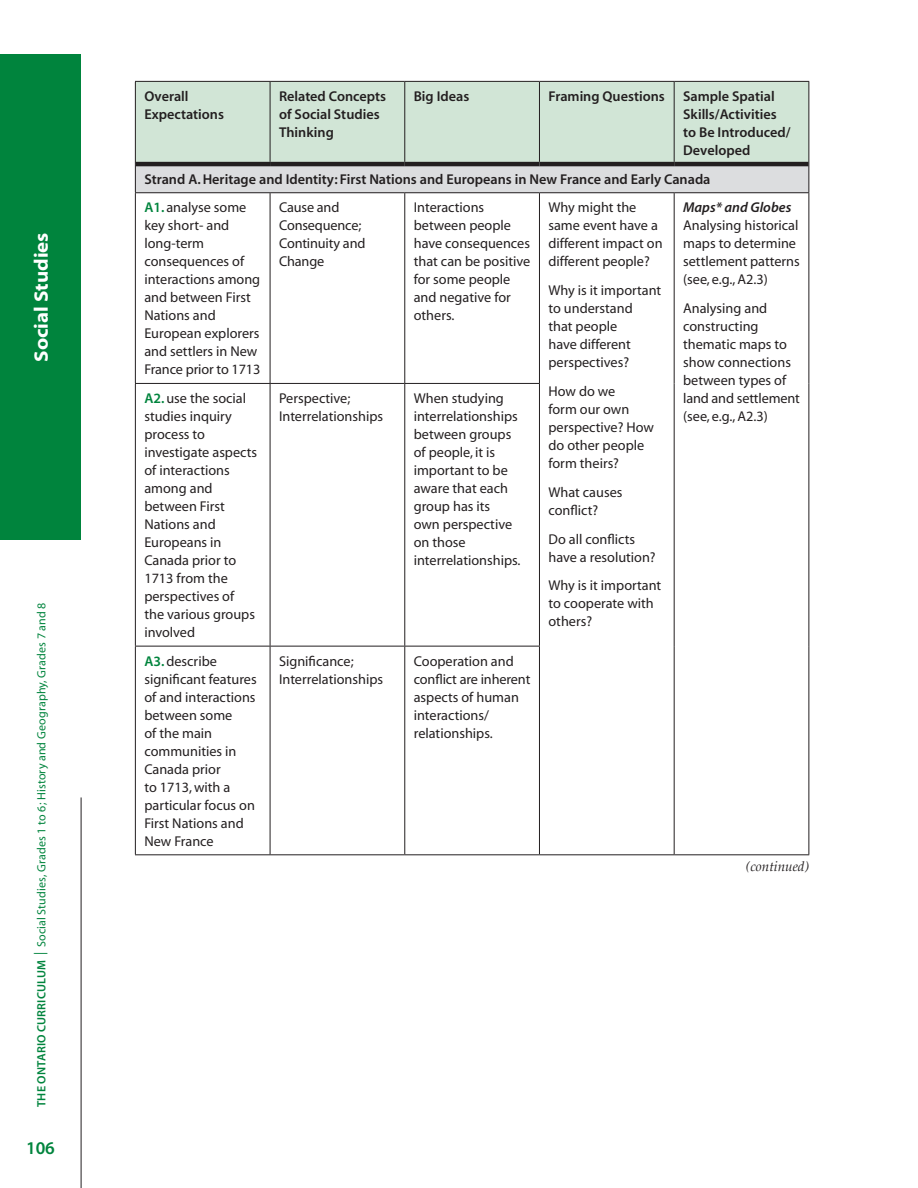
<style>
.page{position:relative;width:918px;height:1188px;background:#fff}
.page>*{position:absolute;margin:0;border:0;box-sizing:border-box;transform-origin:0 0}
.t1{font:19.5px "Myriad MM 700 700";color:#fff}
.t2{font:18px "Myriad MM 565 600";color:#00843d}
.SS-Overview_Table_Co{font:14.25px/18px "Myriad MM 400 600";color:#231f20}
.SS-Overview_Table_He{font:14.25px/18px "Myriad MM 565 600";color:#231f20}
.SS-Overview_Table_He-2{font:14.25px "Myriad MM It 565 600";color:#231f20}
.t3{font:italic 13.5px "Palatino";color:#231f20}
.t4{font:12px "Myriad MM 400 600";letter-spacing:.01em;color:#00843d}
.s1{font-family:"Myriad MM 565 600"}
.s2{font-size:13.5px}
.s3{font-family:"Myriad MM 565 600";color:#00843d}
</style>
<div class="page">
<hr style="left:81px;top:797px;width:1px;height:391px;background:#231f20">
<div style="left:0;top:54px;width:81px;height:486px;background:#00843d"></div>
<div style="left:136px;top:82px;width:672px;height:80px;background:#d1e5d6"></div>
<div style="left:135px;top:164px;width:674px;height:29px;background:#dcdddf"></div>
<svg style="left:135px;top:164px;width:1px;height:28px"></svg>
<svg style="left:808px;top:166px;width:1px;height:26px"></svg>
<hr style="left:135px;top:81px;width:135px;height:1px;background:#231f20">
<hr style="left:135px;top:82px;width:1px;height:82px;background:#231f20">
<hr style="left:674px;top:81px;width:135px;height:1px;background:#231f20">
<hr style="left:808px;top:82px;width:1px;height:82px;background:#231f20">
<hr style="left:270px;top:81px;width:135px;height:1px;background:#231f20">
<hr style="left:270px;top:82px;width:1px;height:80px;background:#231f20">
<hr style="left:539px;top:81px;width:135px;height:1px;background:#231f20">
<hr style="left:674px;top:82px;width:1px;height:80px;background:#231f20">
<hr style="left:405px;top:81px;width:134px;height:1px;background:#231f20">
<hr style="left:404px;top:82px;width:1px;height:80px;background:#231f20">
<hr style="left:539px;top:82px;width:1px;height:80px;background:#231f20">
<hr style="left:135px;top:193px;width:1px;height:190px;background:#231f20">
<hr style="left:270px;top:193px;width:1px;height:190px;background:#231f20">
<hr style="left:404px;top:193px;width:1px;height:190px;background:#231f20">
<hr style="left:539px;top:193px;width:1px;height:190px;background:#231f20">
<hr style="left:674px;top:193px;width:1px;height:190px;background:#231f20">
<hr style="left:808px;top:193px;width:1px;height:190px;background:#231f20">
<hr style="left:135px;top:383px;width:135px;height:1px;background:#231f20">
<hr style="left:135px;top:384px;width:1px;height:262px;background:#231f20">
<hr style="left:270px;top:383px;width:135px;height:1px;background:#231f20">
<hr style="left:270px;top:384px;width:1px;height:262px;background:#231f20">
<hr style="left:405px;top:383px;width:135px;height:1px;background:#231f20">
<hr style="left:404px;top:384px;width:1px;height:262px;background:#231f20">
<hr style="left:539px;top:384px;width:1px;height:262px;background:#231f20">
<hr style="left:674px;top:383px;width:1px;height:263px;background:#231f20">
<hr style="left:808px;top:383px;width:1px;height:263px;background:#231f20">
<hr style="left:135px;top:646px;width:135px;height:1px;background:#231f20">
<hr style="left:135px;top:646px;width:1px;height:208px;background:#231f20">
<hr style="left:270px;top:646px;width:135px;height:1px;background:#231f20">
<hr style="left:270px;top:646px;width:1px;height:208px;background:#231f20">
<hr style="left:405px;top:646px;width:135px;height:1px;background:#231f20">
<hr style="left:404px;top:646px;width:1px;height:208px;background:#231f20">
<hr style="left:539px;top:646px;width:1px;height:208px;background:#231f20">
<hr style="left:674px;top:646px;width:1px;height:208px;background:#231f20">
<hr style="left:808px;top:646px;width:1px;height:208px;background:#231f20">
<hr style="left:136px;top:162px;width:134px;height:4px;background:#231f20">
<hr style="left:270px;top:162px;width:135px;height:4px;background:#231f20">
<hr style="left:405px;top:162px;width:134px;height:4px;background:#231f20">
<hr style="left:539px;top:162px;width:135px;height:4px;background:#231f20">
<hr style="left:674px;top:162px;width:135px;height:4px;background:#231f20">
<hr style="left:135px;top:192px;width:135px;height:1px;background:#231f20">
<hr style="left:270px;top:192px;width:135px;height:1px;background:#231f20">
<hr style="left:405px;top:192px;width:134px;height:1px;background:#231f20">
<hr style="left:539px;top:192px;width:135px;height:1px;background:#231f20">
<hr style="left:674px;top:192px;width:135px;height:1px;background:#231f20">
<hr style="left:539px;top:854px;width:135px;height:1px;background:#231f20">
<hr style="left:674px;top:854px;width:135px;height:1px;background:#231f20">
<hr style="left:135px;top:854px;width:135px;height:1px;background:#231f20">
<hr style="left:270px;top:854px;width:135px;height:1px;background:#231f20">
<hr style="left:405px;top:854px;width:134px;height:1px;background:#231f20">
<h1 class="t1" style="left:32px;top:362px;width:131px;rotate:-90deg">Social Studies</h1>
<p class="t4" style="left:36px;top:1107px;width:506px;rotate:-90deg"><span class="s1">THE ONTARIO CURRICULUM</span> <span class="s2">|</span> Social Studies, Grades 1 to 6; History and Geography, Grades 7 and 8</p>
<p class="t2" style="left:26px;top:1140px;width:30px">106</p>
<p class="SS-Overview_Table_He" style="left:144px;top:88px;width:81px">Overall<br>Expectations</p>
<p class="SS-Overview_Table_He" style="left:279px;top:88px;width:109px">Related Concepts of Social Studies<br>Thinking</p>
<p class="SS-Overview_Table_He" style="left:414px;top:88px;width:57px">Big Ideas</p>
<p class="SS-Overview_Table_He" style="left:548px;top:88px;width:118px">Framing Questions</p>
<p class="SS-Overview_Table_He" style="left:683px;top:88px;width:109px">Sample Spatial<br>Skills/Activities to Be Introduced/<br>Developed</p>
<p class="SS-Overview_Table_He" style="left:144px;top:171px;width:568px">Strand A. Heritage and Identity: First Nations and Europeans in New France and Early Canada</p>
<p class="SS-Overview_Table_Co" style="left:144px;top:199px;width:118px"><span class="s3">A1.</span> analyse some key short- and long-term consequences of interactions among and between First<br>Nations and<br>European explorers and settlers in New<br>France prior to 1713</p>
<p class="SS-Overview_Table_Co" style="left:279px;top:199px;width:88px">Cause and<br>Consequence;<br>Continuity and<br>Change</p>
<p class="SS-Overview_Table_Co" style="left:414px;top:199px;width:118px">Interactions between people have consequences that can be positive for some people and negative for others.</p>
<p class="SS-Overview_Table_Co" style="left:548px;top:199px;width:116px">Why might the same event have a different impact on different people?</p>
<p class="SS-Overview_Table_He-2" style="left:683px;top:201px;width:110px">Maps* and Globes</p>
<p class="SS-Overview_Table_Co" style="left:683px;top:217px;width:118px">Analysing historical maps to determine settlement patterns (see, e.g., A2.3)</p>
<p class="SS-Overview_Table_Co" style="left:683px;top:300px;width:118px">Analysing and constructing thematic maps to show connections between types of land and settlement (see, e.g., A2.3)</p>
<p class="SS-Overview_Table_Co" style="left:548px;top:282px;width:114px">Why is it important to understand<br>that people<br>have different perspectives?</p>
<p class="SS-Overview_Table_Co" style="left:548px;top:383px;width:107px">How do we<br>form our own perspective? How do other people form theirs?</p>
<p class="SS-Overview_Table_Co" style="left:548px;top:484px;width:75px">What causes conflict?</p>
<p class="SS-Overview_Table_Co" style="left:548px;top:531px;width:109px">Do all conflicts have a resolution?</p>
<p class="SS-Overview_Table_Co" style="left:548px;top:577px;width:114px">Why is it important to cooperate with others?</p>
<p class="SS-Overview_Table_Co" style="left:144px;top:390px;width:114px"><span class="s3">A2.</span> use the social studies inquiry process to investigate aspects of interactions among and between First<br>Nations and<br>Europeans in<br>Canada prior to<br>1713 from the perspectives of the various groups involved</p>
<p class="SS-Overview_Table_Co" style="left:279px;top:390px;width:106px">Perspective;<br>Interrelationships</p>
<p class="SS-Overview_Table_Co" style="left:414px;top:390px;width:107px">When studying interrelationships between groups of people, it is important to be aware that each group has its own perspective on those interrelationships.</p>
<p class="SS-Overview_Table_Co" style="left:144px;top:653px;width:114px"><span class="s3">A3.</span> describe significant features of and interactions between some<br>of the main communities in<br>Canada prior<br>to 1713, with a particular focus on<br>First Nations and<br>New France</p>
<p class="SS-Overview_Table_Co" style="left:279px;top:653px;width:106px">Significance;<br>Interrelationships</p>
<p class="SS-Overview_Table_Co" style="left:414px;top:653px;width:118px">Cooperation and conflict are inherent aspects of human interactions/ relationships.</p>
<p class="t3" style="left:746px;top:855px;width:65px">(continued)</p>
</div>
